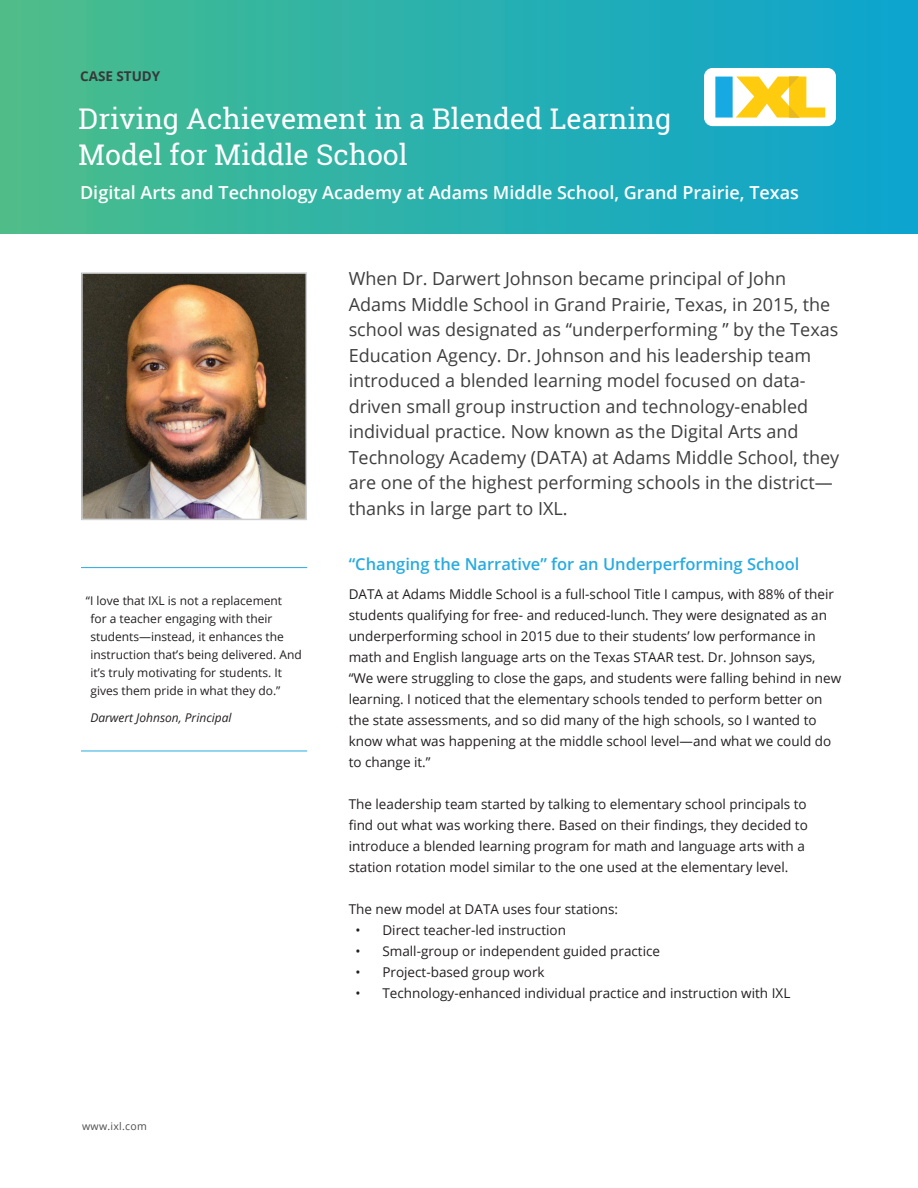
<style>
.page{position:relative;width:918px;height:1188px;background:#fff}
.page>*{position:absolute;margin:0;border:0;box-sizing:border-box;transform-origin:0 0}
.t1{font:28.5px/36px "Roboto Slab";color:#fff}
.t2{font:18px/25.5px "Open Sans";color:#3e3e3f}
.t3{font:600 18px "Open Sans";color:#fff}
.t4{font:600 16.5px "Open Sans";color:#28abe1}
.t5{font:13.5px/21px "Open Sans";color:#231f20}
.t6{font:700 13.5px "Open Sans";color:#383839}
.t7{font:12px/18px "Open Sans";color:#231f20}
.t8{font:italic 12px "Open Sans";color:#231f20}
.t9{font:10.5px "Open Sans";letter-spacing:.025em;color:#4c4d4e}
</style>
<div class="page">
<div style="left:0;top:0;width:918px;height:233px;background:linear-gradient(to right,#4bbd8b,#0aa4d0)"></div>
<div style="left:704px;top:68px;width:132px;height:58px;background:#fff;border-radius:8px"></div>
<div style="left:715px;top:77px;width:18px;height:41px;background:#17a9e1"></div>
<svg style="left:736px;top:77px;width:89px;height:41px"></svg>
<img style="left:84px;top:275px;width:220px;height:242px">
<div style="left:81px;top:272px;width:226px;height:248px;border:2px solid #cfd0d2"></div>
<hr style="left:81px;top:567px;width:226px;height:1px;background:#28abe1">
<hr style="left:81px;top:751px;width:226px;height:1px;background:#28abe1">
<p class="t6" style="left:80px;top:66px;width:82px">CASE STUDY</p>
<h1 class="t1" style="left:79px;top:100px;width:594px">Driving Achievement in a Blended Learning<br>Model for Middle School</h1>
<h2 class="t3" style="left:80px;top:180px;width:720px">Digital Arts and Technology Academy at Adams Middle School, Grand Prairie, Texas</h2>
<p class="t7" style="left:90px;top:592px;width:213px;text-indent:-5px">“I love that IXL is not a replacement<br>for a teacher engaging with their students—instead, it enhances the instruction that’s being delivered. And it’s truly motivating for students. It gives them pride in what they do.”</p>
<p class="t8" style="left:90px;top:710px;width:143px">Darwert Johnson, Principal</p>
<p class="t2" style="left:349px;top:265px;width:492px">When Dr. Darwert Johnson became principal of John Adams Middle School in Grand Prairie, Texas, in 2015, the school was designated as “underperforming ” by the Texas Education Agency. Dr. Johnson and his leadership team introduced a blended learning model focused on data&shy;driven small group instruction and technology-enabled individual practice. Now known as the Digital Arts and Technology Academy (DATA) at Adams Middle School, they are one of the highest performing schools in the district— thanks in large part to IXL.</p>
<p class="t4" style="left:349px;top:553px;width:452px">“Changing the Narrative” for an Underperforming School</p>
<p class="t5" style="left:349px;top:583px;width:494px">DATA at Adams Middle School is a full-school Title I campus, with 88% of their students qualifying for free- and reduced-lunch. They were designated as an underperforming school in 2015 due to their students’ low performance in math and English language arts on the Texas STAAR test. Dr. Johnson says, “We were struggling to close the gaps, and students were falling behind in new learning. I noticed that the elementary schools tended to perform better on the state assessments, and so did many of the high schools, so I wanted to know what was happening at the middle school level—and what we could do to change it.”</p>
<p class="t5" style="left:349px;top:793px;width:461px">The leadership team started by talking to elementary school principals to find out what was working there. Based on their findings, they decided to introduce a blended learning program for math and language arts with a station rotation model similar to the one used at the elementary level.</p>
<p class="t5" style="left:349px;top:898px;width:271px">The new model at DATA uses four stations:</p>
<p class="t5" style="left:355px;top:919px;width:212px">• Direct teacher-led instruction</p>
<p class="t5" style="left:355px;top:940px;width:306px">• Small-group or independent guided practice</p>
<p class="t5" style="left:355px;top:961px;width:191px">• Project-based group work</p>
<p class="t5" style="left:355px;top:982px;width:436px">• Technology-enhanced individual practice and instruction with IXL</p>
<p class="t9" style="left:82px;top:1119px;width:66px">www.ixl.com</p>
</div>
